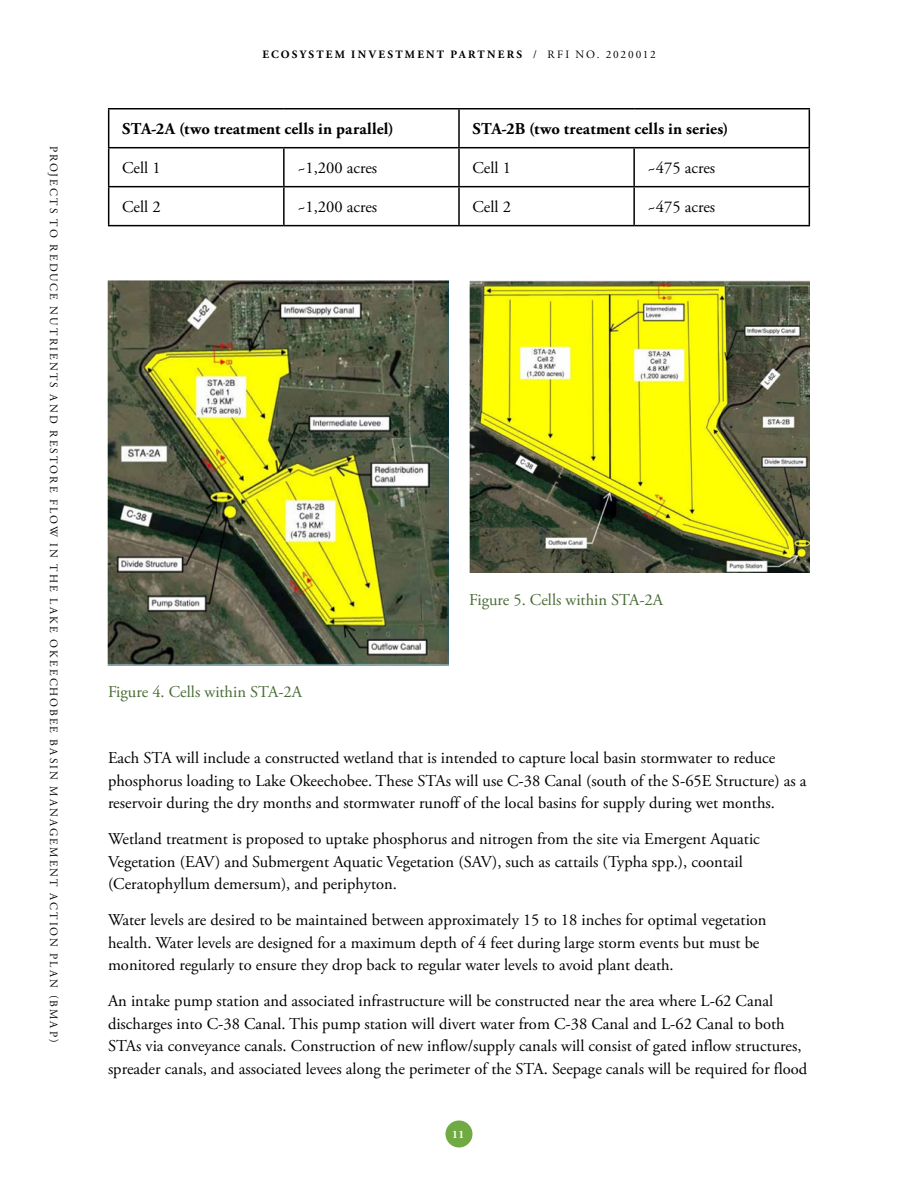
<style>
.page{position:relative;width:918px;height:1188px;background:#fff}
.page>*{position:absolute;margin:0;border:0;box-sizing:border-box;transform-origin:0 0}
.Body{font:16.5px/22.5px "Adobe Garamond Pro";color:#000}
.t1{font:700 16.5px "Adobe Garamond Pro";letter-spacing:.01em;color:#000}
.t2{font:16.5px "Adobe Garamond Pro";color:#476b32}
.t3{font:11.25px "Adobe Garamond Pro";letter-spacing:.185em;color:#000}
.t4{font:700 11.25px "Adobe Garamond Pro";letter-spacing:.2em;color:#000}
.t5{font:700 11.25px "Adobe Garamond Pro";color:#fff}
.s1{font-weight:400}
</style>
<div class="page">
<hr style="left:108px;top:108px;width:176px;height:2px;background:#000">
<hr style="left:108px;top:109px;width:1px;height:38px;background:#000">
<hr style="left:284px;top:108px;width:175px;height:2px;background:#000">
<hr style="left:459px;top:108px;width:175px;height:2px;background:#000">
<hr style="left:458px;top:109px;width:2px;height:38px;background:#000">
<hr style="left:634px;top:108px;width:176px;height:2px;background:#000">
<hr style="left:809px;top:109px;width:1px;height:38px;background:#000">
<hr style="left:108px;top:147px;width:176px;height:1px;background:#000">
<hr style="left:108px;top:148px;width:1px;height:38px;background:#000">
<hr style="left:284px;top:147px;width:175px;height:1px;background:#000">
<hr style="left:283px;top:148px;width:2px;height:38px;background:#000">
<hr style="left:459px;top:147px;width:175px;height:1px;background:#000">
<hr style="left:458px;top:148px;width:2px;height:38px;background:#000">
<hr style="left:634px;top:147px;width:176px;height:1px;background:#000">
<hr style="left:633px;top:148px;width:2px;height:38px;background:#000">
<hr style="left:809px;top:148px;width:1px;height:38px;background:#000">
<hr style="left:108px;top:186px;width:176px;height:1px;background:#000">
<hr style="left:108px;top:187px;width:1px;height:38px;background:#000">
<hr style="left:284px;top:186px;width:175px;height:1px;background:#000">
<hr style="left:283px;top:187px;width:2px;height:38px;background:#000">
<hr style="left:459px;top:186px;width:175px;height:1px;background:#000">
<hr style="left:458px;top:187px;width:2px;height:38px;background:#000">
<hr style="left:634px;top:186px;width:176px;height:1px;background:#000">
<hr style="left:633px;top:187px;width:2px;height:38px;background:#000">
<hr style="left:809px;top:187px;width:1px;height:38px;background:#000">
<hr style="left:108px;top:225px;width:176px;height:1px;background:#000">
<hr style="left:284px;top:225px;width:175px;height:1px;background:#000">
<hr style="left:459px;top:225px;width:175px;height:1px;background:#000">
<hr style="left:634px;top:225px;width:176px;height:1px;background:#000">
<img style="left:108px;top:280px;width:341px;height:385px">
<img style="left:469px;top:280px;width:341px;height:293px">
<div style="left:446px;top:1120px;width:26px;height:28px;background:#70aa42;border-radius:50%"></div>
<p class="t3" style="left:61px;top:146px;width:898px;rotate:90deg">PROJECTS TO REDUCE NUTRIENTS AND RESTORE FLOW IN THE LAKE OKEECHOBEE BASIN MANAGEMENT ACTION PLAN (BMAP)</p>
<p class="t4" style="left:262px;top:48px;width:395px">ECOSYSTEM INVESTMENT PARTNERS <span class="s1">/ RFI NO. 2020012</span></p>
<h4 class="t1" style="left:122px;top:119px;width:273px">STA-2A (two treatment cells in parallel)</h4>
<h4 class="t1" style="left:472px;top:119px;width:257px">STA-2B (two treatment cells in series)</h4>
<p class="Body" style="left:122px;top:157px;width:40px">Cell 1</p>
<p class="Body" style="left:297px;top:157px;width:81px">~1,200 acres</p>
<p class="Body" style="left:472px;top:157px;width:40px">Cell 1</p>
<p class="Body" style="left:648px;top:157px;width:69px">~475 acres</p>
<p class="Body" style="left:122px;top:196px;width:40px">Cell 2</p>
<p class="Body" style="left:297px;top:196px;width:81px">~1,200 acres</p>
<p class="Body" style="left:472px;top:196px;width:40px">Cell 2</p>
<p class="Body" style="left:648px;top:196px;width:69px">~475 acres</p>
<p class="t2" style="left:108px;top:682px;width:196px">Figure 4. Cells within STA-2A</p>
<p class="t2" style="left:469px;top:590px;width:196px">Figure 5. Cells within STA-2A</p>
<p class="Body" style="left:108px;top:747px;width:700px">Each STA will include a constructed wetland that is intended to capture local basin stormwater to reduce phosphorus loading to Lake Okeechobee. These STAs will use C-38 Canal (south of the S-65E Structure) as a reservoir during the dry months and stormwater runoff of the local basins for supply during wet months.</p>
<p class="Body" style="left:108px;top:828px;width:653px">Wetland treatment is proposed to uptake phosphorus and nitrogen from the site via Emergent Aquatic<br>Vegetation (EAV) and Submergent Aquatic Vegetation (SAV), such as cattails (Typha spp.), coontail (Ceratophyllum demersum), and periphyton.</p>
<p class="Body" style="left:108px;top:909px;width:660px">Water levels are desired to be maintained between approximately 15 to 18 inches for optimal vegetation health. Water levels are designed for a maximum depth of 4 feet during large storm events but must be monitored regularly to ensure they drop back to regular water levels to avoid plant death.</p>
<p class="Body" style="left:108px;top:990px;width:701px">An intake pump station and associated infrastructure will be constructed near the area where L-62 Canal discharges into C-38 Canal. This pump station will divert water from C-38 Canal and L-62 Canal to both STAs via conveyance canals. Construction of new inflow/supply canals will consist of gated inflow structures, spreader canals, and associated levees along the perimeter of the STA. Seepage canals will be required for flood</p>
<p class="t5" style="left:452px;top:1128px;width:13px">11</p>
</div>
